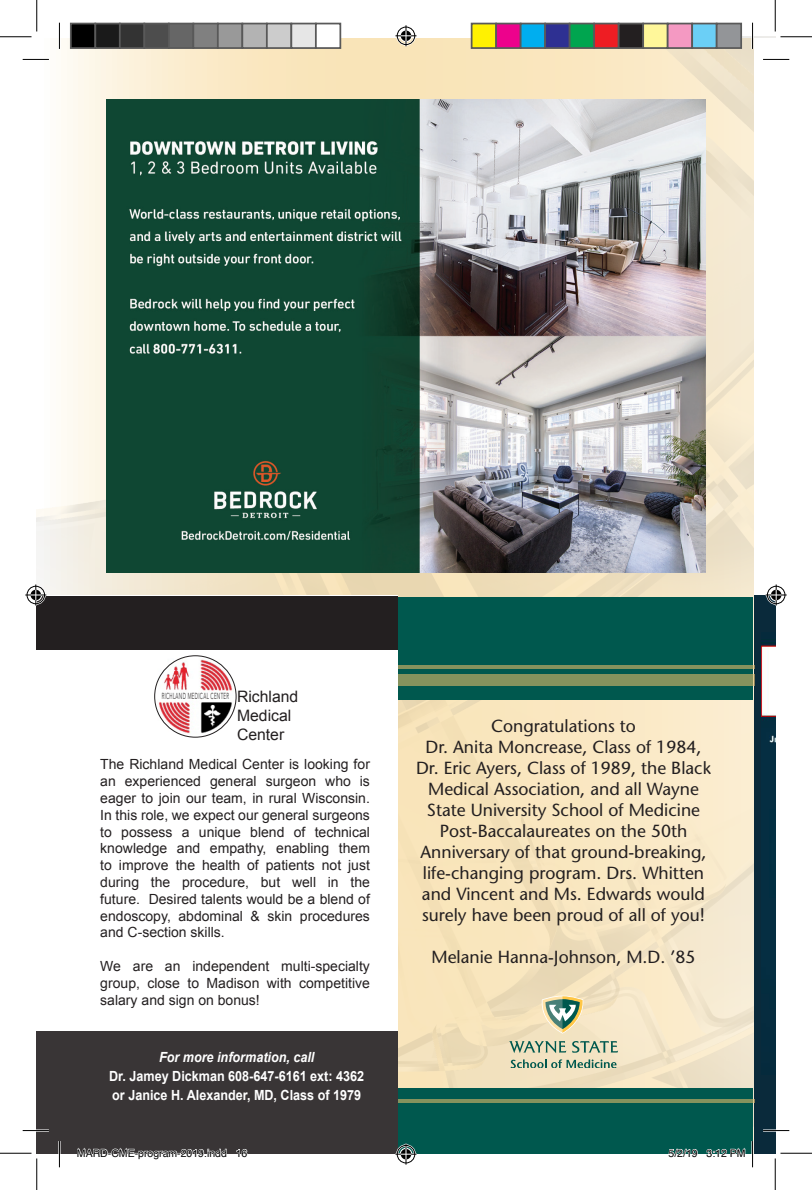
<style>
.page{position:relative;width:812px;height:1190px;background:#fff}
.page>*{position:absolute;margin:0;border:0;box-sizing:border-box;transform-origin:0 0}
.t1{font:17.5px/21px "Stone Sans";color:#231f20;text-align:center}
.t2{font:15.75px "Arial";color:#231f20}
.t3{font:14px/16.8px "Arial";color:#231f20;text-align:justify}
.t4{font:700 14px "Arial";color:#fff;scale:.9 1}
.t5{font:italic 700 14px "Arial";color:#fff;scale:.9 1}
.t6{font:10.5px "Helvetica";color:#000}
.t7{font:300 8.75px "Avenir";letter-spacing:.075em;color:#231f20;scale:.5 1}
</style>
<div class="page">
<img style="left:37px;top:37px;width:738px;height:1104px">
<div style="left:37px;top:595px;width:361px;height:558px;background:#fff"></div>
<div style="left:37px;top:596px;width:361px;height:53px;background:#231f20"></div>
<div style="left:37px;top:1031px;width:361px;height:122px;background:#393536"></div>
<img style="left:158px;top:658px;width:75px;height:76px">
<div style="left:154px;top:655px;width:83px;height:83px;border:1px solid #231f20;border-radius:50%"></div>
<div style="left:754px;top:595px;width:21px;height:558px;background:#0a2a3b"></div>
<img style="left:762px;top:645px;width:13px;height:98px">
<div style="left:754px;top:38px;width:21px;height:557px;background:#fff"></div>
<div style="left:398px;top:597px;width:354px;height:103px;background:#00584e"></div>
<div style="left:398px;top:1088px;width:354px;height:65px;background:#00584e"></div>
<div style="left:398px;top:674px;width:356px;height:12px;background:#85925d"></div>
<hr style="left:398px;top:665px;width:356px;height:3px;background:#deb968">
<hr style="left:398px;top:1099px;width:356px;height:4px;background:#85925d">
<svg style="left:539px;top:996px;width:46px;height:38px;background:#bcc2a2"></svg>
<svg style="left:510px;top:1059px;width:107px;height:8px"></svg>
<svg style="left:572px;top:1041px;width:46px;height:12px"></svg>
<svg style="left:509px;top:1041px;width:57px;height:12px"></svg>
<img style="left:107px;top:100px;width:598px;height:472px">
<hr style="left:23px;top:58px;width:26px;height:3px;background:#fff">
<hr style="left:23px;top:1129px;width:26px;height:3px;background:#fff">
<hr style="left:763px;top:1129px;width:26px;height:3px;background:#fff">
<hr style="left:58px;top:23px;width:3px;height:26px;background:#fff">
<hr style="left:58px;top:1141px;width:3px;height:26px;background:#fff">
<hr style="left:751px;top:23px;width:3px;height:26px;background:#fff">
<hr style="left:751px;top:1141px;width:3px;height:26px;background:#fff">
<svg style="left:23px;top:59px;width:26px;height:1px"></svg>
<svg style="left:763px;top:59px;width:26px;height:1px"></svg>
<svg style="left:23px;top:1130px;width:26px;height:1px"></svg>
<svg style="left:763px;top:1130px;width:26px;height:1px"></svg>
<svg style="left:59px;top:23px;width:1px;height:26px"></svg>
<svg style="left:59px;top:1141px;width:1px;height:26px"></svg>
<svg style="left:752px;top:23px;width:1px;height:26px"></svg>
<svg style="left:752px;top:1141px;width:1px;height:26px"></svg>
<hr style="left:0;top:36px;width:32px;height:1px;background:#000">
<hr style="left:780px;top:36px;width:32px;height:1px;background:#000">
<hr style="left:0;top:1153px;width:32px;height:1px;background:#000">
<hr style="left:780px;top:1153px;width:32px;height:1px;background:#000">
<hr style="left:36px;top:0;width:1px;height:32px;background:#000">
<hr style="left:36px;top:1158px;width:1px;height:32px;background:#000">
<hr style="left:775px;top:0;width:1px;height:32px;background:#000">
<hr style="left:775px;top:1158px;width:1px;height:32px;background:#000">
<svg style="left:395px;top:25px;width:21px;height:21px"></svg>
<svg style="left:395px;top:1144px;width:21px;height:21px"></svg>
<svg style="left:25px;top:584px;width:21px;height:21px"></svg>
<svg style="left:766px;top:584px;width:21px;height:21px"></svg>
<div style="left:71px;top:24px;width:24px;height:24px;background:#000"></div>
<div style="left:70px;top:23px;width:26px;height:26px;border:2px solid #595959"></div>
<div style="left:95px;top:24px;width:25px;height:24px;background:#1a1a1a"></div>
<div style="left:94px;top:23px;width:27px;height:26px;border:2px solid #595959"></div>
<div style="left:120px;top:24px;width:24px;height:24px;background:#333"></div>
<div style="left:119px;top:23px;width:26px;height:26px;border:2px solid #595959"></div>
<div style="left:144px;top:24px;width:25px;height:24px;background:#4d4d4d"></div>
<div style="left:143px;top:23px;width:27px;height:26px;border:2px solid #595959"></div>
<div style="left:169px;top:24px;width:24px;height:24px;background:#666"></div>
<div style="left:168px;top:23px;width:26px;height:26px;border:2px solid #595959"></div>
<div style="left:193px;top:24px;width:25px;height:24px;background:#808080"></div>
<div style="left:192px;top:23px;width:27px;height:26px;border:2px solid #595959"></div>
<div style="left:218px;top:24px;width:24px;height:24px;background:#999"></div>
<div style="left:217px;top:23px;width:26px;height:26px;border:2px solid #595959"></div>
<div style="left:242px;top:24px;width:25px;height:24px;background:#b3b3b3"></div>
<div style="left:241px;top:23px;width:27px;height:26px;border:2px solid #595959"></div>
<div style="left:267px;top:24px;width:24px;height:24px;background:#ccc"></div>
<div style="left:266px;top:23px;width:26px;height:26px;border:2px solid #595959"></div>
<div style="left:291px;top:24px;width:25px;height:24px;background:#e6e6e6"></div>
<div style="left:290px;top:23px;width:27px;height:26px;border:2px solid #595959"></div>
<div style="left:316px;top:24px;width:24px;height:24px;background:#fff"></div>
<div style="left:315px;top:23px;width:26px;height:26px;border:2px solid #595959"></div>
<div style="left:472px;top:24px;width:24px;height:24px;background:#fff101"></div>
<div style="left:471px;top:23px;width:26px;height:26px;border:2px solid #595959"></div>
<div style="left:496px;top:24px;width:25px;height:24px;background:#ed028c"></div>
<div style="left:495px;top:23px;width:26px;height:26px;border:2px solid #595959"></div>
<div style="left:521px;top:24px;width:24px;height:24px;background:#00aeef"></div>
<div style="left:520px;top:23px;width:26px;height:26px;border:2px solid #595959"></div>
<div style="left:545px;top:24px;width:25px;height:24px;background:#2e3092"></div>
<div style="left:544px;top:23px;width:26px;height:26px;border:2px solid #595959"></div>
<div style="left:570px;top:24px;width:24px;height:24px;background:#00a54f"></div>
<div style="left:569px;top:23px;width:26px;height:26px;border:2px solid #595959"></div>
<div style="left:594px;top:24px;width:25px;height:24px;background:#ee1d23"></div>
<div style="left:593px;top:23px;width:26px;height:26px;border:2px solid #595959"></div>
<div style="left:619px;top:24px;width:24px;height:24px;background:#231f20"></div>
<div style="left:618px;top:23px;width:26px;height:26px;border:2px solid #595959"></div>
<div style="left:643px;top:24px;width:25px;height:24px;background:#fff79a"></div>
<div style="left:642px;top:23px;width:26px;height:26px;border:2px solid #595959"></div>
<div style="left:668px;top:24px;width:24px;height:24px;background:#f499c2"></div>
<div style="left:667px;top:23px;width:26px;height:26px;border:2px solid #595959"></div>
<div style="left:692px;top:24px;width:25px;height:24px;background:#6bcff6"></div>
<div style="left:691px;top:23px;width:26px;height:26px;border:2px solid #595959"></div>
<div style="left:717px;top:24px;width:24px;height:24px;background:#939598"></div>
<div style="left:716px;top:23px;width:26px;height:26px;border:2px solid #595959"></div>
<svg style="left:77px;top:1147px;width:150px;height:7px"></svg>
<svg style="left:236px;top:1149px;width:12px;height:5px"></svg>
<svg style="left:668px;top:1148px;width:30px;height:6px"></svg>
<svg style="left:706px;top:1147px;width:39px;height:7px"></svg>
<p class="t7" style="left:162px;top:691px;width:136px">RICHLAND MEDICAL CENTER</p>
<p class="t2" style="left:237px;top:686px;width:63px">Richland</p>
<p class="t2" style="left:237px;top:705px;width:56px">Medical</p>
<p class="t2" style="left:237px;top:724px;width:49px">Center</p>
<p class="t3" style="left:100px;top:756px;width:271px">The Richland Medical Center is looking for an experienced general surgeon who is eager to join our team, in rural Wisconsin.<br>In this role, we expect our general surgeons to possess a unique blend of technical knowledge and empathy, enabling them to improve the health of patients not just during the procedure, but well in the future. Desired talents would be a blend of endoscopy, abdominal &amp; skin procedures and C-section skills.</p>
<p class="t3" style="left:100px;top:958px;width:271px">We are an independent multi-specialty group, close to Madison with competitive salary and sign on bonus!</p>
<p class="t5" style="left:159px;top:1048px;width:174px">For more information, call</p>
<p class="t4" style="left:109px;top:1067px;width:285px">Dr. Jamey Dickman 608-647-6161 ext: 4362</p>
<p class="t4" style="left:112px;top:1086px;width:278px">or Janice H. Alexander, MD, Class of 1979</p>
<p class="t1" style="left:491px;top:715px;width:146px">Congratulations to</p>
<p class="t1" style="left:416px;top:736px;width:296px">Dr. Anita Moncrease, Class of 1984, Dr. Eric Ayers, Class of 1989, the Black Medical Association, and all Wayne State University School of Medicine Post-Baccalaureates on the 50th Anniversary of that ground-breaking, life-changing program. Drs. Whitten and Vincent and Ms. Edwards would surely have been proud of all of you!</p>
<p class="t1" style="left:431px;top:946px;width:265px">Melanie Hanna-Johnson, M.D. ’85</p>
<p class="t6" style="left:77px;top:1145px;width:172px">MARD-CME-program-2019.indd 16</p>
<p class="t6" style="left:668px;top:1145px;width:79px">5/2/19 3:12 PM</p>
</div>
